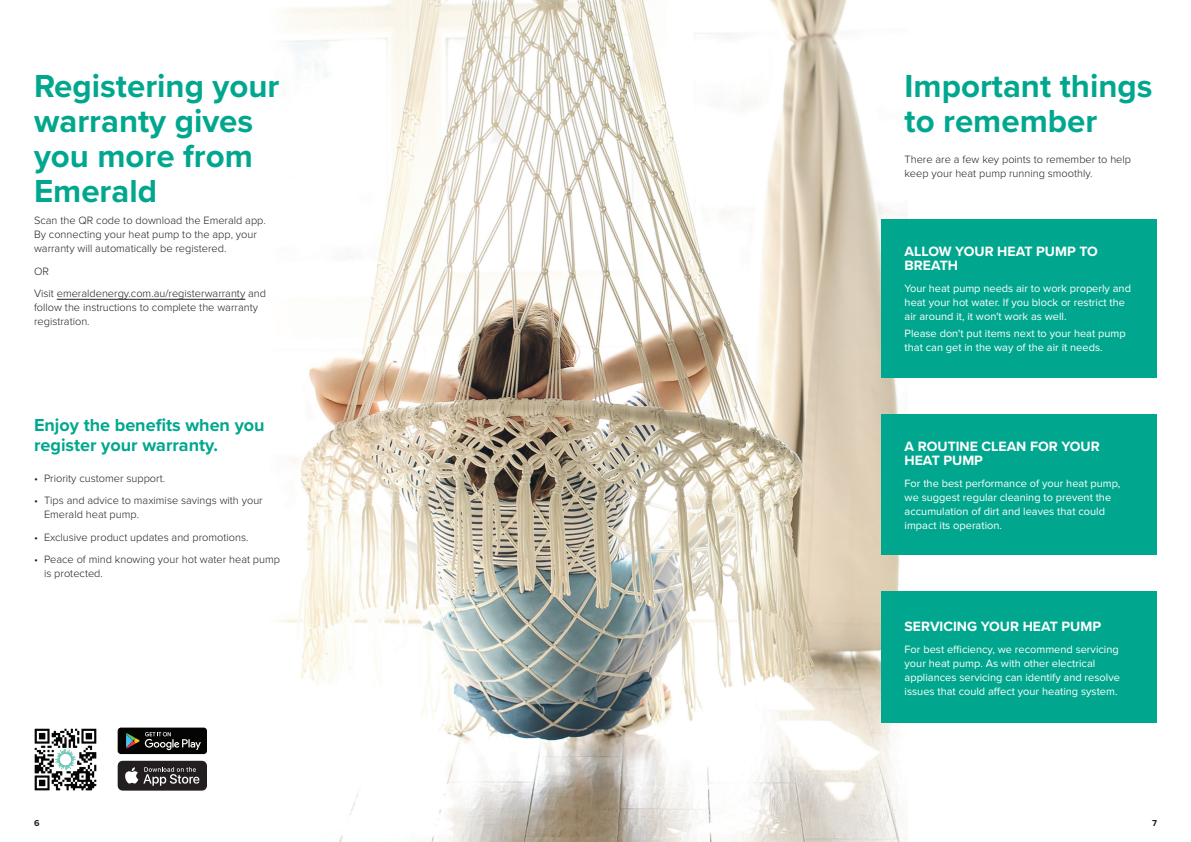
<style>
.page{position:relative;width:1191px;height:842px;background:#fff}
.page>*{position:absolute;margin:0;border:0;box-sizing:border-box;transform-origin:0 0}
.t1{font:700 33px/35px "Proxima Nova";color:#00a78e}
.t2{font:700 18px/20px "Proxima Nova";color:#00a78e}
.t3{font:700 14px/14px "Proxima Nova";color:#fff}
.t4{font:11px/14px "Proxima Nova";color:#fff}
.t5{font:300 11px/14px "Proxima Nova";color:#231f20}
.t6{font:700 9px "Proxima Nova";color:#231f20}
</style>
<div class="page">
<img style="left:145px;top:0;width:762px;height:842px">
<div style="left:882px;top:219px;width:275px;height:158px;background:#00a78e"></div>
<div style="left:882px;top:414px;width:275px;height:141px;background:#00a78e"></div>
<div style="left:882px;top:592px;width:275px;height:131px;background:#00a78e"></div>
<hr style="left:57px;top:299px;width:188px;height:1px;background:#231f20">
<img style="left:34px;top:728px;width:63px;height:63px">
<svg style="left:118px;top:761px;width:89px;height:30px;background:#484445"></svg>
<div style="left:118px;top:728px;width:89px;height:26px;background:#040503;border-radius:3px"></div>
<svg style="left:126px;top:732px;width:75px;height:18px"></svg>
<p class="t1" style="left:34px;top:68px;width:247px">Registering your warranty gives you more from<br>Emerald</p>
<p class="t5" style="left:34px;top:213px;width:233px">Scan the QR code to download the Emerald app.<br>By connecting your heat pump to the app, your warranty will automatically be registered.</p>
<p class="t5" style="left:34px;top:264px;width:16px">OR</p>
<p class="t5" style="left:34px;top:286px;width:233px">Visit emeraldenergy.com.au/registerwarranty and follow the instructions to complete the warranty registration.</p>
<p class="t2" style="left:34px;top:414px;width:232px">Enjoy the benefits when you register your warranty.</p>
<p class="t5" style="left:34px;top:470px;width:133px">• Priority customer support.</p>
<p class="t5" style="left:44px;top:493px;width:220px;text-indent:-10px">• Tips and advice to maximise savings with your<br>Emerald heat pump.</p>
<p class="t5" style="left:34px;top:529px;width:216px">• Exclusive product updates and promotions.</p>
<p class="t5" style="left:44px;top:552px;width:238px;text-indent:-10px">• Peace of mind knowing your hot water heat pump is protected.</p>
<p class="t1" style="left:904px;top:68px;width:249px">Important things to remember</p>
<p class="t5" style="left:904px;top:152px;width:228px">There are a few key points to remember to help keep your heat pump running smoothly.</p>
<p class="t3" style="left:904px;top:244px;width:195px">ALLOW YOUR HEAT PUMP TO<br>BREATH</p>
<p class="t4" style="left:904px;top:282px;width:228px">Your heat pump needs air to work properly and heat your hot water. If you block or restrict the air around it, it won't work as well.</p>
<p class="t4" style="left:904px;top:327px;width:223px">Please don't put items next to your heat pump that can get in the way of the air it needs.</p>
<p class="t3" style="left:904px;top:439px;width:197px">A ROUTINE CLEAN FOR YOUR<br>HEAT PUMP</p>
<p class="t4" style="left:904px;top:477px;width:217px">For the best performance of your heat pump, we suggest regular cleaning to prevent the accumulation of dirt and leaves that could impact its operation.</p>
<p class="t3" style="left:904px;top:619px;width:198px">SERVICING YOUR HEAT PUMP</p>
<p class="t4" style="left:904px;top:643px;width:217px">For best efficiency, we recommend servicing your heat pump. As with other electrical appliances servicing can identify and resolve issues that could affect your heating system.</p>
<p class="t6" style="left:34px;top:817px;width:7px">6</p>
<p class="t6" style="left:1152px;top:817px;width:6px">7</p>
</div>
